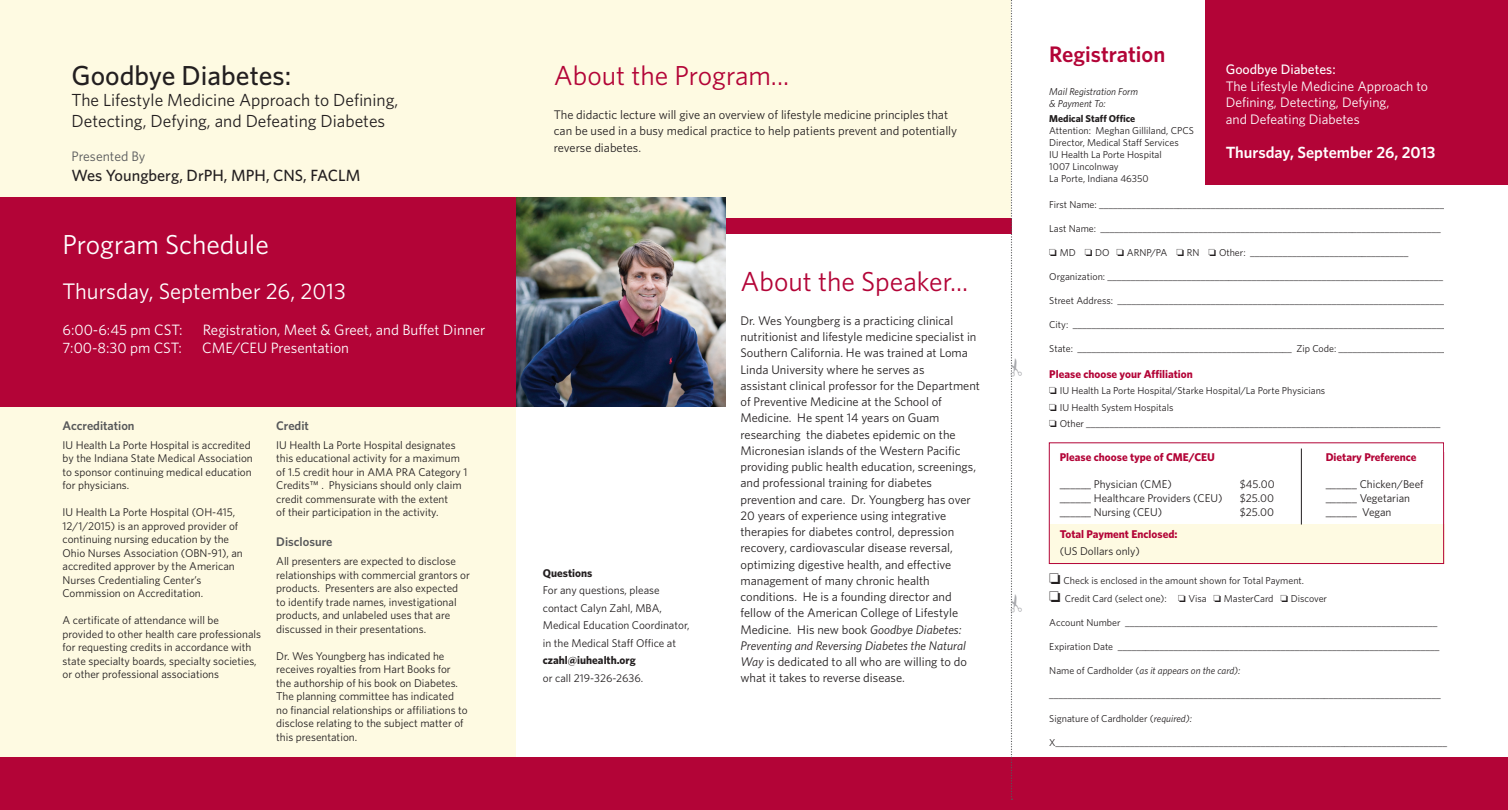
<style>
.page{position:relative;width:1508px;height:810px;background:#fff}
.page>*{position:absolute;margin:0;border:0;box-sizing:border-box;transform-origin:0 0}
.t1{font:27.5px "Whitney";color:#b30437}
.t2{font:500 27.5px "Whitney";color:#231f20}
.t3{font:27.5px "Whitney";color:#fff}
.t4{font:22.5px "Whitney";color:#fff}
.t5{font:600 22.5px "Whitney";color:#b30437}
.t6{font:17.5px/21px "Whitney";color:#231f20}
.t7{font:500 16.25px "Whitney";color:#231f20}
.t8{font:600 16.25px "Whitney";color:#fff}
.t9{font:15px "Whitney";color:#fff}
.t10{font:13.75px/16.5px "Whitney";color:#fff}
.t11{font:13.75px "Whitney";color:#57585a}
.t12{font:12.5px/16.2px "Whitney";color:#231f20}
.t13{font:600 12.5px "Whitney";color:#57585a}
.t14{font:11.25px/13.5px "Whitney";color:#231f20}
.t15{font:700 11.25px "Whitney";color:#b30437}
.t16{font:700 11.25px "Whitney";color:#231f20}
.t17{font:10px/12px "Whitney";color:#231f20}
.t18{font:italic 10px "Whitney";color:#231f20}
.t19{font:700 10px "Whitney";color:#231f20}
.s1{font-weight:700}
.s2{font-style:italic}
.s3{font-weight:500}
.s4{font-style:normal}
</style>
<div class="page">
<div style="left:1048px;top:525px;width:396px;height:39px;background:#fefae2"></div>
<div style="left:1049px;top:443px;width:394px;height:121px;border:1px solid #b30437"></div>
<div style="left:0;top:0;width:1011px;height:230px;background:#fefae2"></div>
<div style="left:1205px;top:0;width:303px;height:185px;background:#b30437"></div>
<div style="left:0;top:218px;width:1011px;height:15px;background:#b30437"></div>
<div style="left:0;top:402px;width:516px;height:408px;background:#fefae2"></div>
<div style="left:0;top:197px;width:516px;height:209px;background:#b30437"></div>
<img style="left:516px;top:197px;width:209px;height:209px">
<div style="left:0;top:758px;width:1508px;height:52px;background:#b30437"></div>
<hr style="left:1301px;top:449px;width:1px;height:76px;background:#231f20">
<svg style="left:1010px;top:0;width:12px;height:800px"></svg>
<p class="t2" style="left:72px;top:59px;width:221px">Goodbye Diabetes:</p>
<p class="t6" style="left:72px;top:89px;width:328px">The Lifestyle Medicine Approach to Defining,<br>Detecting, Defying, and Defeating Diabetes</p>
<p class="t11" style="left:72px;top:148px;width:75px">Presented By</p>
<p class="t7" style="left:72px;top:165px;width:290px">Wes Youngberg, DrPH, MPH, CNS, FACLM</p>
<p class="t3" style="left:63px;top:227px;width:208px">Program Schedule</p>
<p class="t4" style="left:63px;top:277px;width:285px">Thursday, September 26, 2013</p>
<p class="t9" style="left:63px;top:320px;width:121px">6:00-6:45 pm CST:</p>
<p class="t9" style="left:203px;top:320px;width:284px">Registration, Meet &amp; Greet, and Buffet Dinner</p>
<p class="t9" style="left:63px;top:338px;width:121px">7:00-8:30 pm CST:</p>
<p class="t9" style="left:202px;top:338px;width:148px">CME/CEU Presentation</p>
<p class="t13" style="left:63px;top:418px;width:74px">Accreditation</p>
<p class="t14" style="left:63px;top:438px;width:192px">IU Health La Porte Hospital is accredited by the Indiana State Medical Association to sponsor continuing medical education for physicians.</p>
<p class="t14" style="left:63px;top:505px;width:182px">IU Health La Porte Hospital (OH-415, 12/1/2015) is an approved provider of continuing nursing education by the Ohio Nurses Association (OBN-91), an accredited approver by the American Nurses Credentialing Center’s Commission on Accreditation.</p>
<p class="t14" style="left:63px;top:613px;width:200px">A certificate of attendance will be provided to other health care professionals for requesting credits in accordance with state specialty boards, specialty societies, or other professional associations</p>
<p class="t13" style="left:276px;top:418px;width:34px">Credit</p>
<p class="t14" style="left:276px;top:438px;width:193px">IU Health La Porte Hospital designates this educational activity for a maximum of 1.5 credit hour in AMA PRA Category 1<br>Credits™ . Physicians should only claim credit commensurate with the extent<br>of their participation in the activity.</p>
<p class="t13" style="left:276px;top:534px;width:58px">Disclosure</p>
<p class="t14" style="left:276px;top:555px;width:195px">All presenters are expected to disclose relationships with commercial grantors or products. Presenters are also expected to identify trade names, investigational products, and unlabeled uses that are discussed in their presentations.</p>
<p class="t14" style="left:276px;top:649px;width:193px">Dr. Wes Youngberg has indicated he receives royalties from Hart Books for the authorship of his book on Diabetes.<br>The planning committee has indicated no financial relationships or affiliations to disclose relating to the subject matter of this presentation.</p>
<p class="t1" style="left:554px;top:59px;width:237px">About the Program...</p>
<p class="t12" style="left:554px;top:107px;width:405px">The didactic lecture will give an overview of lifestyle medicine principles that can be used in a busy medical practice to help patients prevent and potentially reverse diabetes.</p>
<p class="t16" style="left:543px;top:566px;width:51px">Questions</p>
<p class="t14" style="left:543px;top:582px;width:148px;line-height:17.5px">For any questions, please contact Calyn Zahl, MBA,<br>Medical Education Coordinator, in the Medical Staff Office at <span class="s1">czahl@iuhealth.org<br></span>or call 219-326-2636.</p>
<p class="t1" style="left:740px;top:264px;width:229px">About the Speaker...</p>
<p class="t12" style="left:740px;top:312px;width:241px">Dr. Wes Youngberg is a practicing clinical nutritionist and lifestyle medicine specialist in Southern California. He was trained at Loma Linda University where he serves as<br>assistant clinical professor for the Department of Preventive Medicine at the School of Medicine. He spent 14 years on Guam researching the diabetes epidemic on the Micronesian islands of the Western Pacific providing public health education, screenings, and professional training for diabetes prevention and care. Dr. Youngberg has over 20 years of experience using integrative therapies for diabetes control, depression recovery, cardiovascular disease reversal, optimizing digestive health, and effective management of many chronic health conditions. He is a founding director and fellow of the American College of Lifestyle Medicine. His new book <span class="s2">Goodbye Diabetes:<br>Preventing and Reversing Diabetes the Natural Way</span> is dedicated to all who are willing to do what it takes to reverse disease.</p>
<p class="t5" style="left:1049px;top:41px;width:118px">Registration</p>
<p class="t10" style="left:1225px;top:61px;width:204px"><span class="s3">Goodbye Diabetes:<br></span>The Lifestyle Medicine Approach to</p>
<p class="t10" style="left:1225px;top:94px;width:165px">Defining, Detecting, Defying, and Defeating Diabetes</p>
<p class="t8" style="left:1225px;top:142px;width:211px">Thursday, September 26, 2013</p>
<p class="t18" style="left:1049px;top:86px;width:90px">Mail Registration Form</p>
<p class="t18" style="left:1049px;top:98px;width:58px">&amp; Payment To:</p>
<p class="t19" style="left:1049px;top:113px;width:87px">Medical Staff Office</p>
<p class="t17" style="left:1049px;top:125px;width:146px">Attention: Meghan Gilliland, CPCS<br>Director, Medical Staff Services</p>
<p class="t17" style="left:1049px;top:149px;width:114px">IU Health La Porte Hospital</p>
<p class="t17" style="left:1049px;top:161px;width:71px">1007 Lincolnway</p>
<p class="t17" style="left:1049px;top:173px;width:101px">La Porte, Indiana 46350</p>
<p class="t17" style="left:1049px;top:199px;width:401px">First Name: ___________________________________________________________________________</p>
<p class="t17" style="left:1049px;top:223px;width:393px">Last Name: _________________________________________________________________________</p>
<p class="t17" style="left:1049px;top:247px;width:361px">□ MD □ DO □ ARNP/PA □ RN □ Other: __________________________________</p>
<p class="t17" style="left:1049px;top:271px;width:395px">Organization: ________________________________________________________________________</p>
<p class="t17" style="left:1049px;top:295px;width:401px">Street Address: _______________________________________________________________________</p>
<p class="t17" style="left:1049px;top:319px;width:398px">City: ________________________________________________________________________________</p>
<p class="t17" style="left:1049px;top:343px;width:398px">State: ______________________________________________ Zip Code: _______________________</p>
<p class="t15" style="left:1049px;top:367px;width:145px">Please choose your Affiliation</p>
<p class="t17" style="left:1049px;top:385px;width:277px">□ IU Health La Porte Hospital/Starke Hospital/La Porte Physicians</p>
<p class="t17" style="left:1049px;top:401px;width:126px">□ IU Health System Hospitals</p>
<p class="t17" style="left:1049px;top:418px;width:393px">□ Other ____________________________________________________________________________</p>
<p class="t15" style="left:1325px;top:450px;width:92px">Dietary Preference</p>
<p class="t14" style="left:1325px;top:478px;width:99px">______ Chicken/Beef</p>
<p class="t14" style="left:1325px;top:491px;width:86px">______ Vegetarian</p>
<p class="t14" style="left:1325px;top:505px;width:67px">______ Vegan</p>
<p class="t15" style="left:1059px;top:450px;width:157px">Please choose type of CME/CEU</p>
<p class="t14" style="left:1059px;top:478px;width:114px">______ Physician (CME)</p>
<p class="t14" style="left:1239px;top:478px;width:36px">$45.00</p>
<p class="t14" style="left:1059px;top:491px;width:164px">______ Healthcare Providers (CEU)</p>
<p class="t14" style="left:1239px;top:491px;width:36px">$25.00</p>
<p class="t14" style="left:1059px;top:505px;width:104px">______ Nursing (CEU)</p>
<p class="t14" style="left:1239px;top:505px;width:36px">$25.00</p>
<p class="t15" style="left:1059px;top:527px;width:119px">Total Payment Enclosed:</p>
<p class="t14" style="left:1059px;top:545px;width:82px">(US Dollars only)</p>
<p class="t17" style="left:1049px;top:575px;width:256px">□ Check is enclosed in the amount shown for Total Payment.</p>
<p class="t17" style="left:1049px;top:593px;width:279px">□ Credit Card (select one): □ Visa □ MasterCard □ Discover</p>
<p class="t17" style="left:1049px;top:617px;width:390px">Account Number ___________________________________________________________________</p>
<p class="t17" style="left:1049px;top:641px;width:391px">Expiration Date _____________________________________________________________________</p>
<p class="t18" style="left:1049px;top:665px;width:193px"><span class="s4">Name of Cardholder (</span>as it appears on the card):</p>
<p class="t17" style="left:1049px;top:689px;width:393px">____________________________________________________________________________________</p>
<p class="t17" style="left:1049px;top:713px;width:144px">Signature of Cardholder (<span class="s2">required):</span></p>
<p class="t17" style="left:1049px;top:737px;width:399px">X____________________________________________________________________________________</p>
</div>
